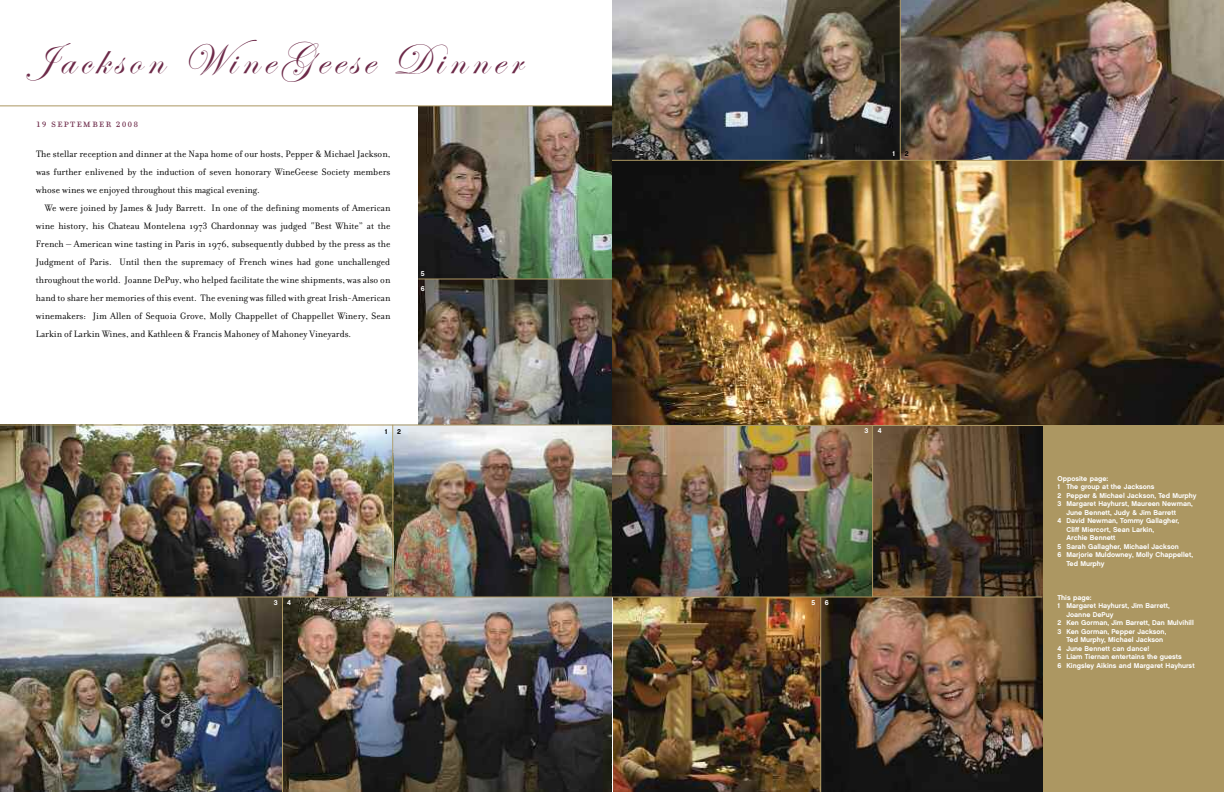
<style>
.page{position:relative;width:1224px;height:792px;background:#fff}
.page>*{position:absolute;margin:0;border:0;box-sizing:border-box;transform-origin:0 0}
.t1{font:44px "Edwardian Script ITC";letter-spacing:.12em;color:#6d2a49}
.t2{font:13px "Filosofia Small Caps";letter-spacing:.075em;color:#6d2a49}
.t3{font:10px/18px "Filosofia";color:#000;text-align:justify}
.t4{font:7px/15px "Chalet New York Nineteen Sixty";color:#fff}
.t5{font:7px "Chalet New York Nineteen Sixty";color:#000}
</style>
<div class="page">
<div style="left:1042px;top:0;width:182px;height:792px;background:#ac9762"></div>
<img style="left:393px;top:426px;width:219px;height:170px">
<img style="left:418px;top:106px;width:194px;height:172px">
<img style="left:612px;top:0;width:288px;height:160px">
<img style="left:901px;top:0;width:323px;height:160px">
<img style="left:821px;top:598px;width:221px;height:194px">
<img style="left:612px;top:426px;width:260px;height:170px">
<img style="left:873px;top:426px;width:169px;height:170px">
<img style="left:613px;top:598px;width:207px;height:194px">
<img style="left:418px;top:280px;width:194px;height:144px">
<img style="left:0;top:426px;width:392px;height:170px">
<img style="left:283px;top:598px;width:329px;height:194px">
<img style="left:0;top:598px;width:282px;height:194px">
<hr style="left:0;top:596px;width:612px;height:2px;background:#ac9762">
<hr style="left:0;top:424px;width:612px;height:2px;background:#ac9762">
<hr style="left:418px;top:278px;width:194px;height:2px;background:#ac9762">
<hr style="left:392px;top:425px;width:1px;height:172px;background:#ac9762">
<hr style="left:282px;top:597px;width:1px;height:195px;background:#ac9762">
<hr style="left:0;top:105px;width:612px;height:1px;background:#ac9762">
<img style="left:612px;top:161px;width:612px;height:264px">
<hr style="left:612px;top:425px;width:612px;height:1px;background:#ac9762">
<hr style="left:612px;top:596px;width:430px;height:2px;background:#ac9762">
<hr style="left:612px;top:160px;width:612px;height:1px;background:#ac9762">
<hr style="left:900px;top:0;width:1px;height:160px;background:#ac9762">
<hr style="left:872px;top:426px;width:1px;height:171px;background:#ac9762">
<hr style="left:820px;top:597px;width:1px;height:195px;background:#ac9762">
<h1 class="t1" style="left:29px;top:32px;width:494px">Jackson WineGeese Dinner</h1>
<h2 class="t2" style="left:36px;top:114px;width:104px">19 september 2008</h2>
<p class="t3" style="left:36px;top:144px;width:356px">The stellar reception and dinner at the Napa home of our hosts, Pepper &amp; Michael Jackson, was further enlivened by the induction of seven honorary WineGeese Society members whose wines we enjoyed throughout this magical evening.</p>
<p class="t3" style="left:36px;top:198px;width:356px;text-indent:9px">We were joined by James &amp; Judy Barrett. In one of the defining moments of American wine history, his Chateau Montelena 1973 Chardonnay was judged “Best White” at the French – American wine tasting in Paris in 1976, subsequently dubbed by the press as the Judgment of Paris. Until then the supremacy of French wines had gone unchallenged throughout the world. Joanne DePuy, who helped facilitate the wine shipments, was also on hand to share her memories of this event. The evening was filled with great Irish-American winemakers: Jim Allen of Sequoia Grove, Molly Chappellet of Chappellet Winery, Sean Larkin of Larkin Wines, and Kathleen &amp; Francis Mahoney of Mahoney Vineyards.</p>
<p class="t4" style="left:421px;top:266px;width:5px">5<br>6</p>
<p class="t4" style="left:274px;top:595px;width:5px">3</p>
<p class="t4" style="left:287px;top:595px;width:5px">4</p>
<p class="t5" style="left:385px;top:427px;width:4px">1</p>
<p class="t5" style="left:397px;top:427px;width:5px">2</p>
<p class="t4" style="left:892px;top:146px;width:4px">1</p>
<p class="t5" style="left:905px;top:149px;width:5px">2</p>
<p class="t4" style="left:865px;top:423px;width:5px">3</p>
<p class="t4" style="left:878px;top:423px;width:5px">4</p>
<p class="t4" style="left:811px;top:596px;width:5px">5</p>
<p class="t4" style="left:825px;top:596px;width:5px">6</p>
<p class="t4" style="left:1058px;top:471px;width:52px">Opposite page:</p>
<p class="t4" style="left:1058px;top:479px;width:99px">1 The group at the Jacksons</p>
<p class="t4" style="left:1058px;top:488px;width:141px">2 Pepper &amp; Michael Jackson, Ted Murphy</p>
<p class="t4" style="left:1057px;top:496px;width:137px">3 Margaret Hayhurst, Maureen Newman,</p>
<p class="t4" style="left:1066px;top:505px;width:111px">June Bennett, Judy &amp; Jim Barrett</p>
<p class="t4" style="left:1058px;top:513px;width:123px">4 David Newman, Tommy Gallagher,</p>
<p class="t4" style="left:1066px;top:522px;width:89px">Cliff Miercort, Sean Larkin,</p>
<p class="t4" style="left:1066px;top:530px;width:50px">Archie Bennett</p>
<p class="t4" style="left:1057px;top:539px;width:123px">5 Sarah Gallagher, Michael Jackson</p>
<p class="t4" style="left:1057px;top:547px;width:137px">6 Marjorie Muldowney, Molly Chappellet,</p>
<p class="t4" style="left:1066px;top:556px;width:40px">Ted Murphy</p>
<p class="t4" style="left:1058px;top:590px;width:36px">This page:</p>
<p class="t4" style="left:1057px;top:598px;width:114px">1 Margaret Hayhurst, Jim Barrett,</p>
<p class="t4" style="left:1066px;top:607px;width:49px">Joanne DePuy</p>
<p class="t4" style="left:1057px;top:615px;width:138px">2 Ken Gorman, Jim Barrett, Dan Mulvihill</p>
<p class="t4" style="left:1057px;top:624px;width:110px">3 Ken Gorman, Pepper Jackson,</p>
<p class="t4" style="left:1066px;top:632px;width:98px">Ted Murphy, Michael Jackson</p>
<p class="t4" style="left:1057px;top:641px;width:94px">4 June Bennett can dance!</p>
<p class="t4" style="left:1057px;top:649px;width:126px">5 Liam Tiernan entertains the guests</p>
<p class="t4" style="left:1057px;top:658px;width:139px">6 Kingsley Aikins and Margaret Hayhurst</p>
</div>
